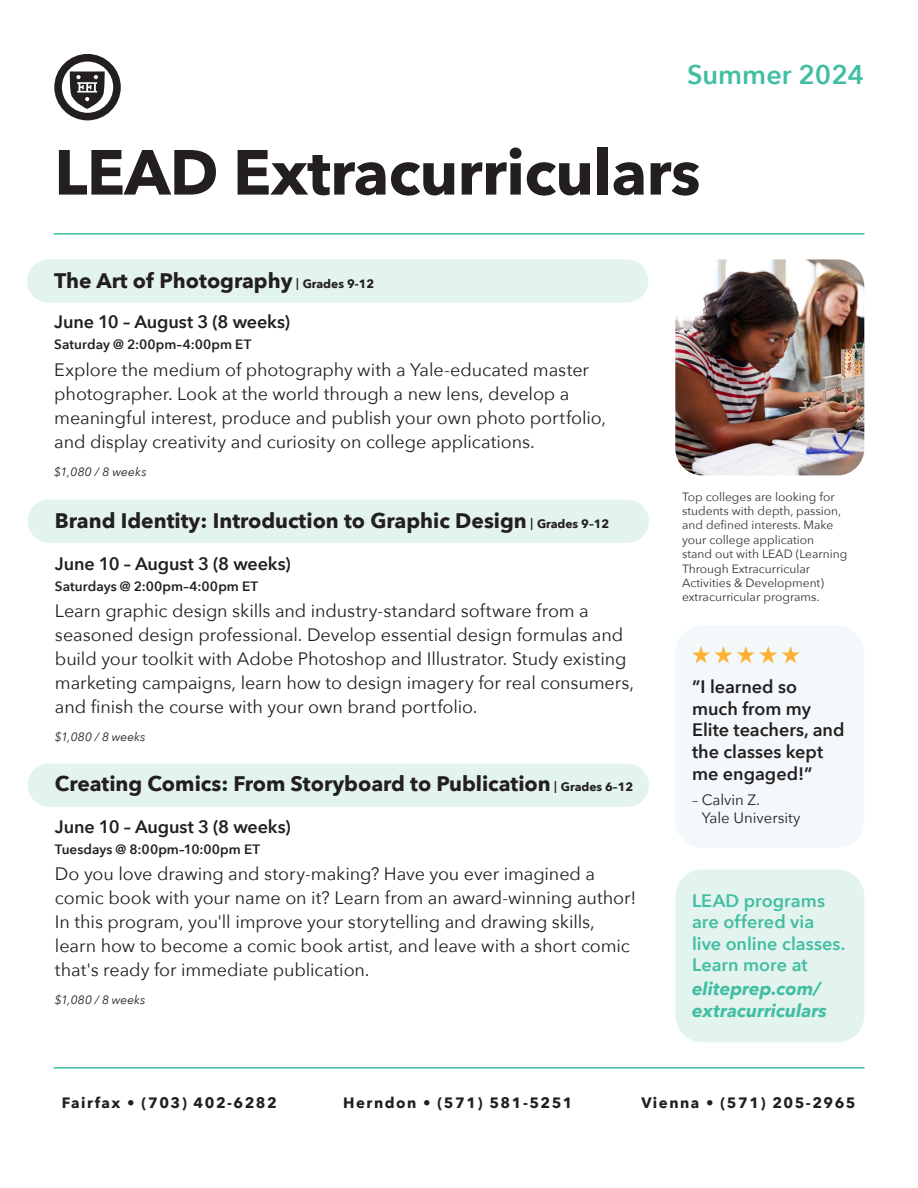
<style>
.page{position:relative;width:918px;height:1188px;background:#fff}
.page>*{position:absolute;margin:0;border:0;box-sizing:border-box;transform-origin:0 0}
.t1{font:700 63px "Avenir Next";letter-spacing:-.01em;color:#231f20}
.t2{font:600 27px "Avenir Next";color:#41bea2}
.Subtitle{font:700 21px "Avenir Next";color:#231f20}
.Program_Title{font:18px/24px "Avenir Next";letter-spacing:-.005em;color:#231f20}
.Subtitle-2{font:600 18px/21.6px "Avenir Next";color:#231f20}
.t3{font:600 18px/21.6px "Avenir Next";letter-spacing:.005em;color:#41bea2}
.t4{font:italic 700 18px/21.6px "Avenir Next";color:#41bea2}
.Program_Title-2{font:600 18px "Avenir Next";letter-spacing:-.01em;color:#231f20}
.t5{font:700 15px "Avenir Next";letter-spacing:.1em;color:#231f20}
.Subtitle-3{font:15px "Avenir Next";color:#231f20}
.Program_Title-3{font:600 13.5px "Avenir Next";letter-spacing:.005em;color:#231f20}
.Subtitle-4{font:12px/14.4px "Avenir Next";color:#323332}
.Program_Title-4{font:italic 12px "Avenir Next";letter-spacing:.015em;color:#231f20}
.s1{font-weight:600;font-size:12px}
.s2{font-size:12px}
</style>
<div class="page">
<svg style="left:54px;top:54px;width:67px;height:66px"></svg>
<div style="left:675px;top:626px;width:189px;height:222px;background:#f3f8fa;border-radius:27px"></div>
<img style="left:675px;top:259px;width:189px;height:216px">
<hr style="left:54px;top:1067px;width:810px;height:2px;background:#41bea2">
<hr style="left:54px;top:233px;width:810px;height:2px;background:#41bea2">
<div style="left:675px;top:869px;width:189px;height:173px;background:#e3f3ee;border-radius:27px"></div>
<svg style="left:692px;top:646px;width:108px;height:17px"></svg>
<div style="left:27px;top:259px;width:621px;height:44px;background:#e3f3ee;border-radius:22px"></div>
<div style="left:28px;top:500px;width:621px;height:43px;background:#e3f3ee;border-radius:22px"></div>
<div style="left:28px;top:764px;width:621px;height:43px;background:#e3f3ee;border-radius:22px"></div>
<p class="t2" style="left:687px;top:51px;width:179px">Summer 2024</p>
<p class="t1" style="left:54px;top:118px;width:648px">LEAD Extracurriculars</p>
<p class="Subtitle" style="left:54px;top:263px;width:321px">The Art of Photography <span class="s1">|</span> <span class="s2">Grades 9-12</span></p>
<p class="Subtitle-2" style="left:54px;top:311px;width:237px">June 10 – August 3 (8 weeks)</p>
<p class="Program_Title-3" style="left:54px;top:333px;width:199px">Saturday @ 2:00pm–4:00pm ET</p>
<p class="Program_Title" style="left:54px;top:357px;width:553px">Explore the medium of photography with a Yale-educated master photographer. Look at the world through a new lens, develop a meaningful interest, produce and publish your own photo portfolio, and display creativity and curiosity on college applications.</p>
<p class="Program_Title-4" style="left:54px;top:462px;width:94px">$1,080 / 8 weeks</p>
<p class="Subtitle" style="left:55px;top:503px;width:556px">Brand Identity: Introduction to Graphic Design <span class="s1">|</span> <span class="s2">Grades 9–12</span></p>
<p class="Subtitle-2" style="left:55px;top:552px;width:237px">June 10 – August 3 (8 weeks)</p>
<p class="Program_Title-3" style="left:55px;top:574px;width:205px">Saturdays @ 2:00pm–4:00pm ET</p>
<p class="Program_Title" style="left:55px;top:598px;width:581px">Learn graphic design skills and industry-standard software from a seasoned design professional. Develop essential design formulas and build your toolkit with Adobe Photoshop and Illustrator. Study existing marketing campaigns, learn how to design imagery for real consumers, and finish the course with your own brand portfolio.</p>
<p class="Program_Title-4" style="left:55px;top:727px;width:92px">$1,080 / 8 weeks</p>
<p class="Subtitle" style="left:55px;top:766px;width:580px">Creating Comics: From Storyboard to Publication <span class="s1">|</span> <span class="s2">Grades 6–12</span></p>
<p class="Program_Title-2" style="left:55px;top:811px;width:237px">June 10 – August 3 (8 weeks)</p>
<p class="Program_Title-3" style="left:55px;top:837px;width:207px">Tuesdays @ 8:00pm–10:00pm ET</p>
<p class="Program_Title" style="left:55px;top:861px;width:583px">Do you love drawing and story-making? Have you ever imagined a comic book with your name on it? Learn from an award-winning author!<br>In this program, you'll improve your storytelling and drawing skills, learn how to become a comic book artist, and leave with a short comic that's ready for immediate publication.</p>
<p class="Program_Title-4" style="left:55px;top:990px;width:92px">$1,080 / 8 weeks</p>
<p class="Subtitle-4" style="left:682px;top:489px;width:167px">Top colleges are looking for students with depth, passion, and defined interests. Make your college application stand out with LEAD (Learning<br>Through Extracurricular<br>Activities &amp; Development) extracurricular programs.</p>
<p class="Subtitle-2" style="left:692px;top:676px;width:154px">”I learned so much from my<br>Elite teachers, and the classes kept me engaged!”</p>
<p class="Subtitle-3" style="left:692px;top:787px;width:70px">– Calvin Z.</p>
<p class="Subtitle-3" style="left:702px;top:805px;width:100px">Yale University</p>
<p class="t3" style="left:692px;top:889px;width:155px">LEAD programs are offered via live online classes.<br>Learn more at</p>
<p class="t4" style="left:692px;top:978px;width:136px">eliteprep.com/ extracurriculars</p>
<p class="t5" style="left:62px;top:1090px;width:216px">Fairfax • (703) 402-6282</p>
<p class="t5" style="left:343px;top:1090px;width:231px">Herndon • (571) 581-5251</p>
<p class="t5" style="left:642px;top:1090px;width:216px">Vienna • (571) 205-2965</p>
</div>
